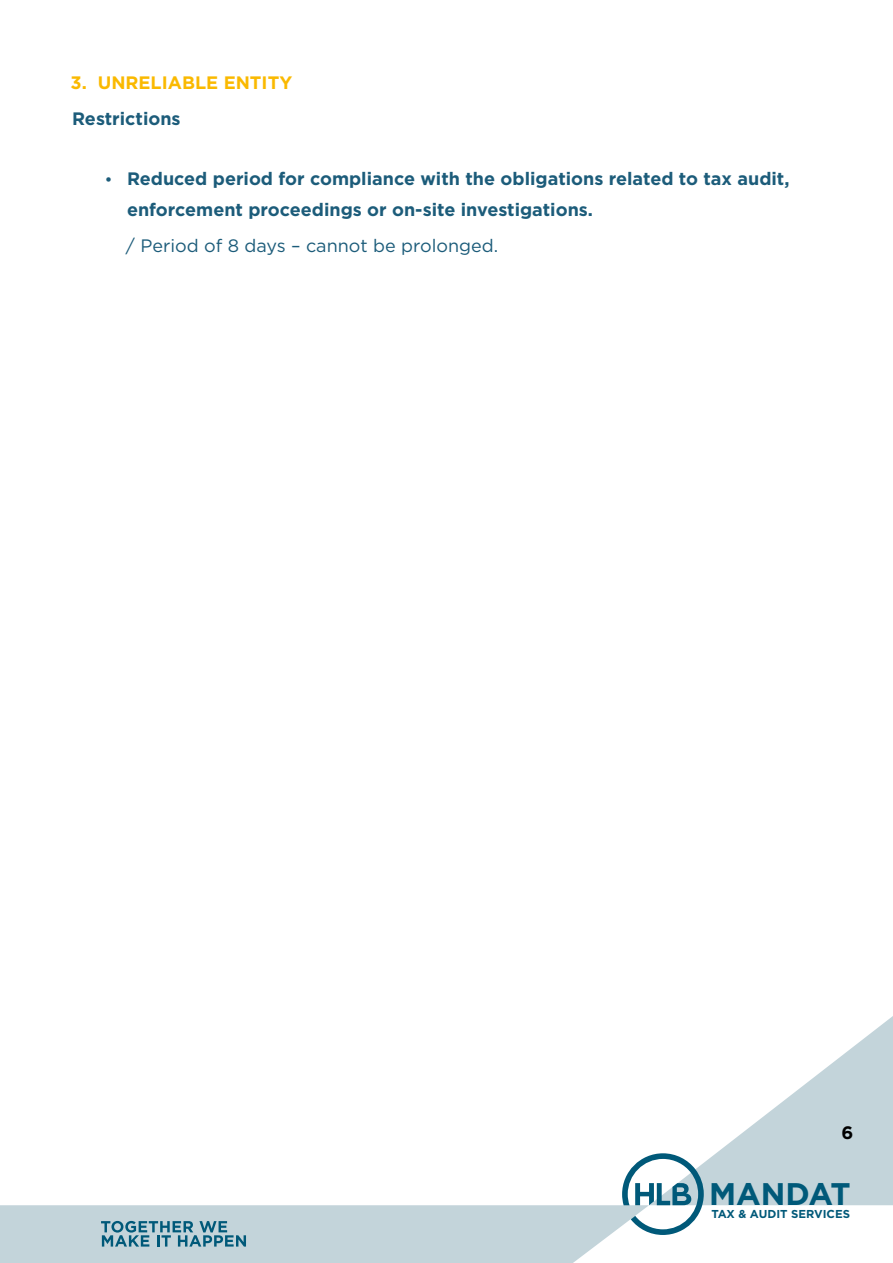
<style>
.page{position:relative;width:893px;height:1263px;background:#fff}
.page>*{position:absolute;margin:0;border:0;box-sizing:border-box;transform-origin:0 0}
.t1{font:700 31.2px "Gotham";color:#005979}
.t2{font:700 18px/30.3px "Gotham";color:#1c5c7a}
.t3{font:18px "Gotham";color:#1c5c7a}
.t4{font:700 18px "Gotham";color:#fab900}
.t5{font:700 18px "Gotham";color:#000}
.t6{font:700 11.4px "Gotham";color:#005979}
</style>
<div class="page">
<svg style="left:704px;top:1016px;width:189px;height:189px;fill:#c3d4da"></svg>
<svg style="left:0;top:1153px;width:704px;height:110px"></svg>
<p class="t4" style="left:71px;top:74px;width:223px">3. UNRELIABLE ENTITY</p>
<p class="t2" style="left:72px;top:104px;width:110px">Restrictions</p>
<p class="t2" style="left:127px;top:165px;width:664px">Reduced period for compliance with the obligations related to tax audit, enforcement proceedings or on-site investigations.</p>
<p class="t3" style="left:126px;top:237px;width:374px">/ Period of 8 days – cannot be prolonged.</p>
<p class="t5" style="left:841px;top:1124px;width:13px">6</p>
<h1 class="t1" style="left:709px;top:1180px;width:143px">MANDAT</h1>
<p class="t6" style="left:711px;top:1209px;width:140px">TAX &amp; AUDIT SERVICES</p>
</div>
